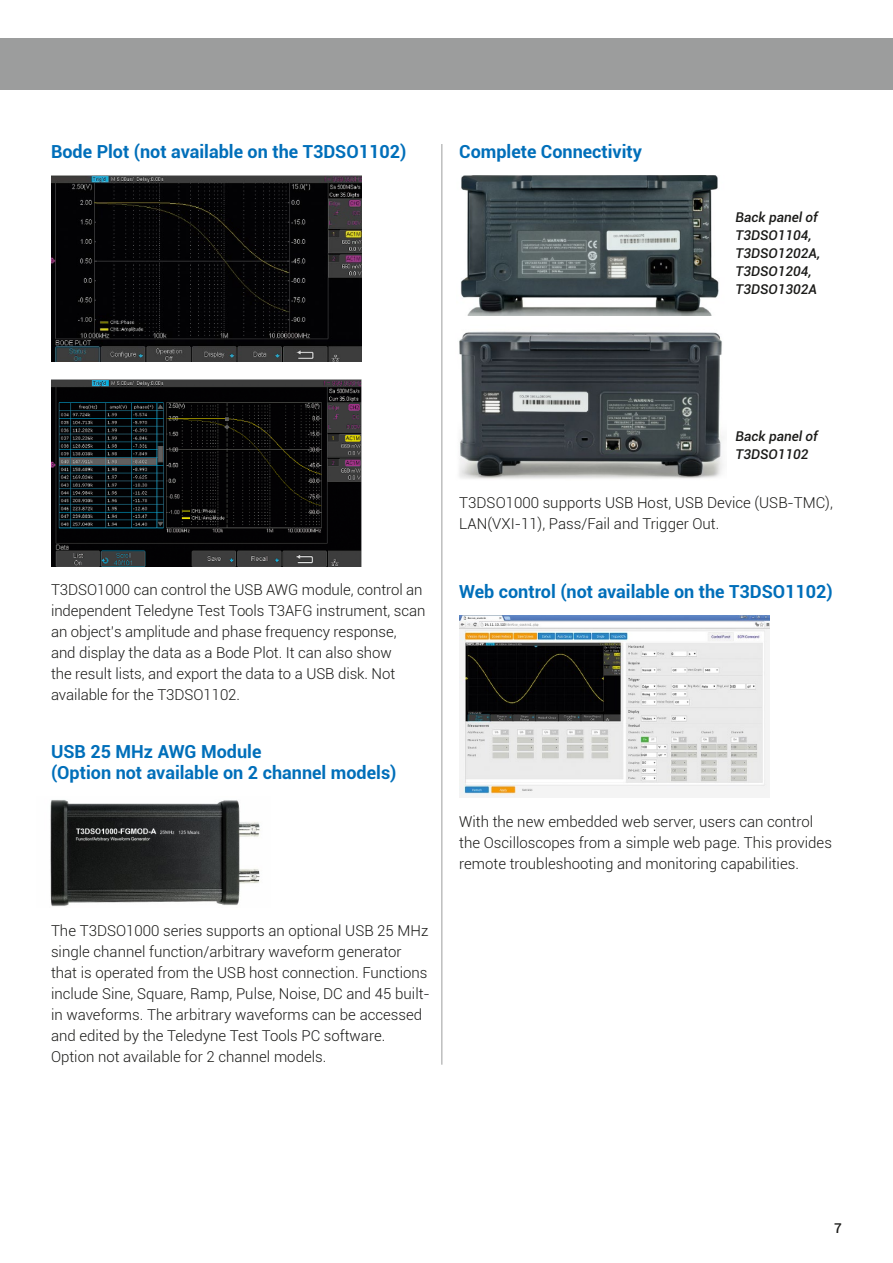
<style>
.page{position:relative;width:893px;height:1263px;background:#fff}
.page>*{position:absolute;margin:0;border:0;box-sizing:border-box;transform-origin:0 0}
.t1{font:700 18px/21px "Roboto";color:#006fba}
.t2{font:300 15px/21px "Roboto";color:#1a1a18}
.t3{font:italic 500 13.5px/18px "Roboto";color:#1a1a18}
.t4{font:500 13.5px "Roboto";color:#1a1a18}
</style>
<div class="page">
<div style="left:0;top:38px;width:893px;height:51px;background:#9c9d9d"></div>
<hr style="left:441px;top:144px;width:1px;height:921px;background:#9c9d9d">
<img style="left:51px;top:176px;width:310px;height:186px">
<img style="left:51px;top:380px;width:310px;height:186px">
<img style="left:50px;top:800px;width:210px;height:107px">
<img style="left:460px;top:175px;width:259px;height:141px">
<img style="left:459px;top:331px;width:264px;height:148px">
<img style="left:459px;top:616px;width:311px;height:182px">
<p class="t1" style="left:51px;top:140px;width:357px">Bode Plot (not available on the T3DSO1102)</p>
<p class="t1" style="left:459px;top:140px;width:184px">Complete Connectivity</p>
<p class="t3" style="left:736px;top:207px;width:86px">Back panel of<br>T3DSO1104,<br>T3DSO1202A,<br>T3DSO1204,<br>T3DSO1302A</p>
<p class="t2" style="left:51px;top:579px;width:376px">T3DSO1000 can control the USB AWG module, control an independent Teledyne Test Tools T3AFG instrument, scan an object’s amplitude and phase frequency response,<br>and display the data as a Bode Plot. It can also show<br>the result lists, and export the data to a USB disk. Not available for the T3DSO1102.</p>
<p class="t1" style="left:51px;top:741px;width:347px">USB 25 MHz AWG Module<br>(Option not available on 2 channel models)</p>
<p class="t2" style="left:51px;top:920px;width:380px">The T3DSO1000 series supports an optional USB 25 MHz single channel function/arbitrary waveform generator that is operated from the USB host connection. Functions include Sine, Square, Ramp, Pulse, Noise, DC and 45 built&shy;in waveforms. The arbitrary waveforms can be accessed and edited by the Teledyne Test Tools PC software.<br>Option not available for 2 channel models.</p>
<p class="t3" style="left:736px;top:427px;width:84px">Back panel of<br>T3DSO1102</p>
<p class="t2" style="left:459px;top:492px;width:375px">T3DSO1000 supports USB Host, USB Device (USB-TMC),<br>LAN(VXI-11), Pass/Fail and Trigger Out.</p>
<p class="t1" style="left:459px;top:580px;width:375px">Web control (not available on the T3DSO1102)</p>
<p class="t2" style="left:459px;top:811px;width:374px">With the new embedded web server, users can control the Oscilloscopes from a simple web page. This provides remote troubleshooting and monitoring capabilities.</p>
<p class="t4" style="left:834px;top:1219px;width:9px">7</p>
</div>
